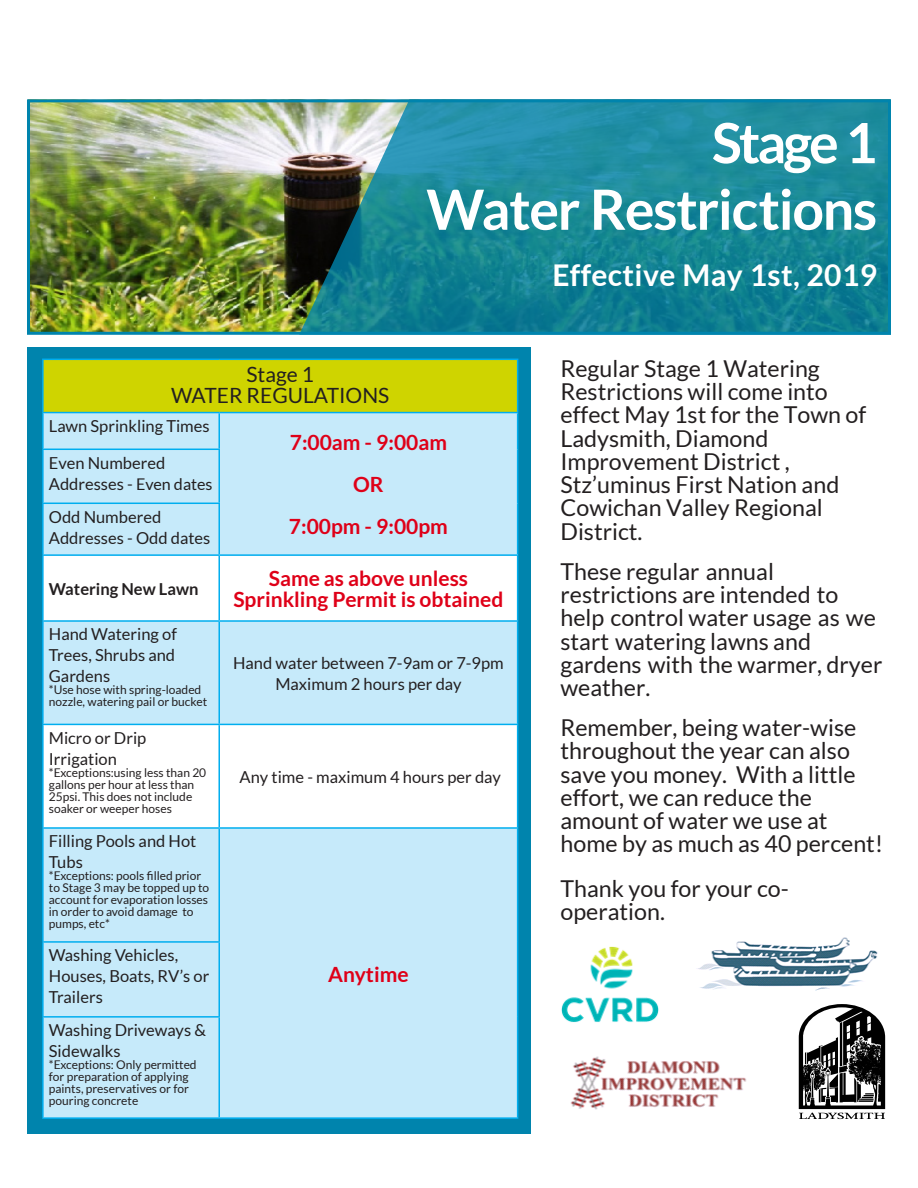
<style>
.page{position:relative;width:918px;height:1188px;background:#fff}
.page>*{position:absolute;margin:0;border:0;box-sizing:border-box;transform-origin:0 0}
.t1{font:700 55.5px/66.6px "Lato";letter-spacing:-.025em;color:#fff;text-align:right}
.t2{font:700 30px "Lato";letter-spacing:.01em;color:#fff}
.Body_Copy_Paragraph{font:23.25px/23.2px "Lato";color:#231f20}
.t3{font:700 21px/42px "Lato";color:#df0018;text-align:center}
.t4{font:21px/21px "Lato";color:#231f20;text-align:center}
.t5{font:16.5px/21px "Lato";color:#231f20}
.t6{font:700 16.5px "Lato";color:#231f20}
.t7{font:12px/12px "Lato";color:#231f20}
.s1{font-size:16.2px}
</style>
<div class="page">
<div style="left:27px;top:348px;width:503px;height:786px;background:#0084ad"></div>
<img style="left:31px;top:103px;width:268px;height:228px">
<svg style="left:799px;top:1004px;width:86px;height:115px"></svg>
<div style="left:43px;top:359px;width:475px;height:54px;background:#cfd400"></div>
<div style="left:44px;top:413px;width:473px;height:704px;background:#c6eafa"></div>
<div style="left:219px;top:413px;width:299px;height:142px;background:#c6eafa"></div>
<div style="left:44px;top:556px;width:473px;height:64px;background:#fff"></div>
<div style="left:44px;top:725px;width:473px;height:102px;background:#fff"></div>
<hr style="left:42px;top:413px;width:2px;height:36px;background:#00aeef">
<hr style="left:218px;top:413px;width:2px;height:36px;background:#00aeef">
<hr style="left:517px;top:413px;width:1px;height:36px;background:#00aeef">
<hr style="left:42px;top:449px;width:178px;height:1px;background:#00aeef">
<hr style="left:42px;top:450px;width:2px;height:53px;background:#00aeef">
<hr style="left:218px;top:450px;width:2px;height:53px;background:#00aeef">
<hr style="left:517px;top:449px;width:1px;height:54px;background:#00aeef">
<hr style="left:42px;top:503px;width:178px;height:1px;background:#00aeef">
<hr style="left:42px;top:504px;width:2px;height:50px;background:#00aeef">
<hr style="left:218px;top:504px;width:2px;height:50px;background:#00aeef">
<hr style="left:517px;top:503px;width:1px;height:51px;background:#00aeef">
<hr style="left:42px;top:554px;width:177px;height:2px;background:#00aeef">
<hr style="left:42px;top:556px;width:2px;height:64px;background:#00aeef">
<hr style="left:219px;top:554px;width:299px;height:2px;background:#00aeef">
<hr style="left:218px;top:556px;width:2px;height:64px;background:#00aeef">
<hr style="left:517px;top:556px;width:1px;height:64px;background:#00aeef">
<hr style="left:42px;top:620px;width:177px;height:2px;background:#00aeef">
<hr style="left:42px;top:622px;width:2px;height:102px;background:#00aeef">
<hr style="left:219px;top:620px;width:299px;height:2px;background:#00aeef">
<hr style="left:218px;top:622px;width:2px;height:102px;background:#00aeef">
<hr style="left:517px;top:622px;width:1px;height:102px;background:#00aeef">
<hr style="left:42px;top:829px;width:2px;height:112px;background:#00aeef">
<hr style="left:218px;top:829px;width:2px;height:112px;background:#00aeef">
<hr style="left:517px;top:829px;width:1px;height:113px;background:#00aeef">
<hr style="left:42px;top:941px;width:178px;height:2px;background:#00aeef">
<hr style="left:42px;top:943px;width:2px;height:73px;background:#00aeef">
<hr style="left:218px;top:943px;width:2px;height:73px;background:#00aeef">
<hr style="left:517px;top:942px;width:1px;height:75px;background:#00aeef">
<hr style="left:42px;top:1016px;width:178px;height:2px;background:#00aeef">
<hr style="left:42px;top:1018px;width:2px;height:99px;background:#00aeef">
<hr style="left:218px;top:1018px;width:2px;height:99px;background:#00aeef">
<hr style="left:517px;top:1017px;width:1px;height:100px;background:#00aeef">
<hr style="left:42px;top:1117px;width:177px;height:2px;background:#00aeef">
<hr style="left:219px;top:1117px;width:299px;height:2px;background:#00aeef">
<hr style="left:42px;top:359px;width:177px;height:1px;background:#00aeef">
<hr style="left:42px;top:360px;width:2px;height:52px;background:#00aeef">
<hr style="left:219px;top:359px;width:299px;height:1px;background:#00aeef">
<hr style="left:517px;top:360px;width:1px;height:52px;background:#00aeef">
<hr style="left:42px;top:412px;width:177px;height:1px;background:#00aeef">
<hr style="left:219px;top:412px;width:299px;height:1px;background:#00aeef">
<hr style="left:42px;top:724px;width:177px;height:1px;background:#00aeef">
<hr style="left:42px;top:725px;width:2px;height:102px;background:#00aeef">
<hr style="left:219px;top:724px;width:299px;height:1px;background:#00aeef">
<hr style="left:218px;top:725px;width:2px;height:102px;background:#00aeef">
<hr style="left:517px;top:725px;width:1px;height:102px;background:#00aeef">
<hr style="left:42px;top:827px;width:177px;height:2px;background:#00aeef">
<hr style="left:219px;top:827px;width:299px;height:2px;background:#00aeef">
<svg style="left:299px;top:99px;width:592px;height:236px;background:#208595"></svg>
<img style="left:561px;top:946px;width:98px;height:77px">
<img style="left:570px;top:1056px;width:176px;height:54px">
<img style="left:697px;top:937px;width:181px;height:54px">
<p class="t1" style="left:426px;top:109px;width:452px">Stage 1<br>Water Restrictions</p>
<p class="t2" style="left:552px;top:258px;width:326px">Effective May 1st, 2019</p>
<p class="t4" style="left:171px;top:364px;width:220px">Stage 1<br>WATER REGULATIONS</p>
<p class="t5" style="left:49px;top:415px;width:162px">Lawn Sprinkling Times</p>
<p class="t3" style="left:289px;top:421px;width:160px">7:00am - 9:00am<br>OR<br>7:00pm - 9:00pm</p>
<p class="t5" style="left:49px;top:452px;width:118px">Even Numbered</p>
<p class="t5" style="left:49px;top:473px;width:165px">Addresses - <span class="s1">Even dates</span></p>
<p class="t5" style="left:49px;top:506px;width:114px">Odd Numbered</p>
<p class="t5" style="left:49px;top:527px;width:163px">Addresses - Odd dates</p>
<p class="t6" style="left:49px;top:580px;width:151px">Watering New Lawn</p>
<p class="t3" style="left:233px;top:568px;width:272px;line-height:21px">Same as above unless<br>Sprinkling Permit is obtained</p>
<p class="t5" style="left:49px;top:624px;width:130px;text-align:justify">Hand Watering of Trees, Shrubs and Gardens</p>
<p class="t7" style="left:49px;top:684px;width:160px">*Use hose with spring-loaded nozzle, watering pail or bucket</p>
<p class="t5" style="left:233px;top:652px;width:272px">Hand water between 7-9am or 7-9pm</p>
<p class="t5" style="left:275px;top:673px;width:188px">Maximum 2 hours per day</p>
<p class="t5" style="left:49px;top:727px;width:99px">Micro or Drip<br>Irrigation</p>
<p class="t7" style="left:49px;top:766px;width:159px">*Exceptions:using less than 20 gallons per hour at less than<br>25psi. This does not include soaker or weeper hoses</p>
<p class="t5" style="left:240px;top:766px;width:263px">Any time - maximum 4 hours per day</p>
<p class="t5" style="left:49px;top:831px;width:149px">Filling Pools and Hot<br>Tubs</p>
<p class="t7" style="left:49px;top:870px;width:162px">*Exceptions: pools filled prior to Stage 3 may be topped up to account for evaporation losses in order to avoid damage to pumps, etc*</p>
<p class="t3" style="left:328px;top:953px;width:82px">Anytime</p>
<p class="t5" style="left:49px;top:945px;width:162px">Washing Vehicles,<br>Houses, Boats, RV’s or<br>Trailers</p>
<p class="t5" style="left:49px;top:1020px;width:159px">Washing Driveways &amp;<br>Sidewalks</p>
<p class="t7" style="left:49px;top:1059px;width:149px">*Exceptions: Only permitted for preparation of applying paints, preservatives or for pouring concrete</p>
<p class="Body_Copy_Paragraph" style="left:560px;top:357px;width:307px">Regular Stage 1 Watering<br>Restrictions will come into effect May 1st for the Town of<br>Ladysmith, Diamond<br>Improvement District ,<br>Stz’uminus First Nation and<br>Cowichan Valley Regional<br>District.</p>
<p class="Body_Copy_Paragraph" style="left:560px;top:560px;width:323px">These regular annual restrictions are intended to help control water usage as we start watering lawns and gardens with the warmer, dryer weather.</p>
<p class="Body_Copy_Paragraph" style="left:560px;top:716px;width:324px">Remember, being water-wise throughout the year can also save you money. With a little effort, we can reduce the amount of water we use at home by as much as 40 percent!</p>
<p class="Body_Copy_Paragraph" style="left:560px;top:877px;width:230px">Thank you for your co&shy;operation.</p>
</div>
